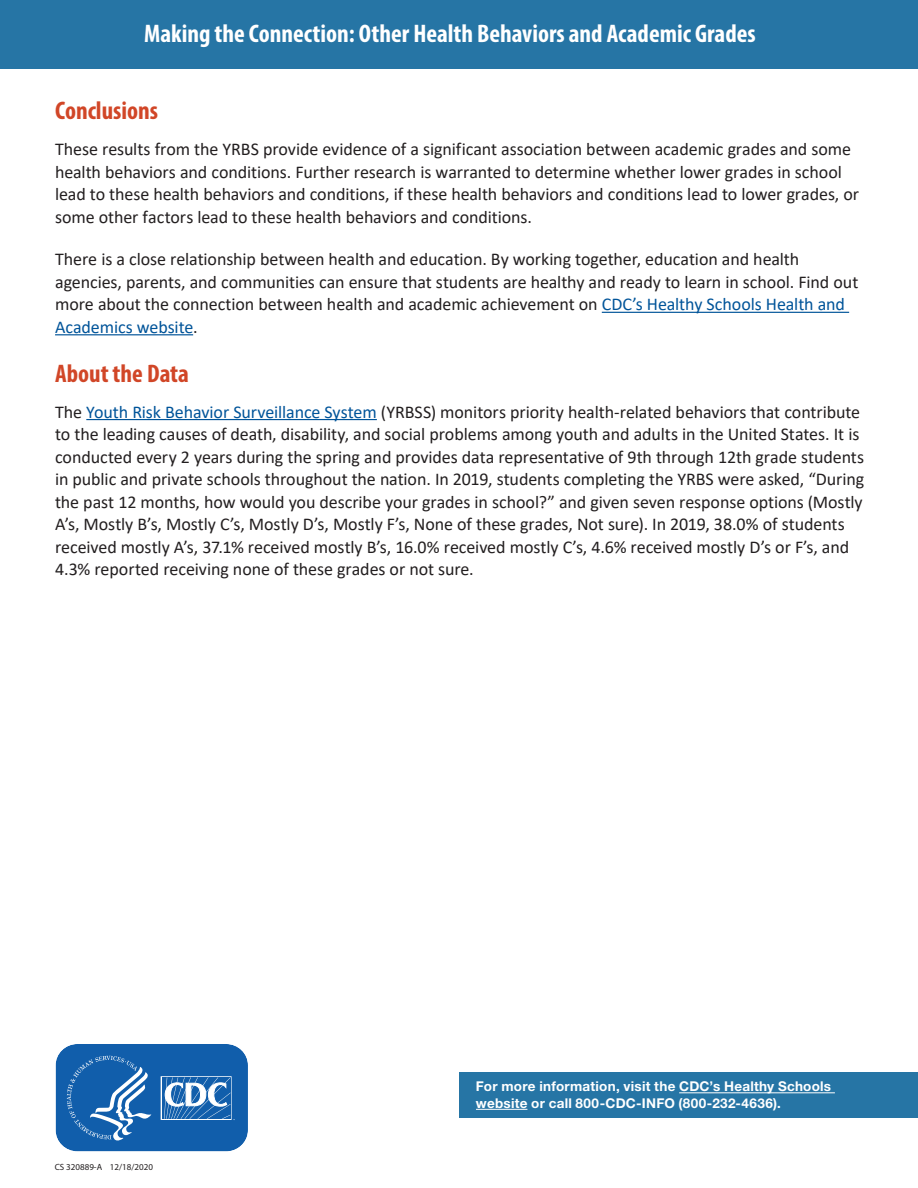
<style>
.page{position:relative;width:918px;height:1188px;background:#fff}
.page>*{position:absolute;margin:0;border:0;box-sizing:border-box;transform-origin:0 0}
.H2_Center_White{font:700 condensed 25.5px "Myriad Pro";color:#fff}
.t1{font:700 condensed 25.5px "Myriad Pro";color:#d14627}
.p_Calibri{font:18px/22.5px "Calibri";letter-spacing:-.005em;color:#231f20}
.P_Calibri_4{font:700 13.5px/16.5px "Helvetica Neue LT Std";letter-spacing:.02em;color:#fff}
.t2{font:9px "Myriad Pro";color:#231f20}
.s1{font-size:22.5px;color:#2675a5}
.s2{color:#005499}
</style>
<div class="page">
<div style="left:0;top:0;width:918px;height:69px;background:#2675a5"></div>
<div style="left:459px;top:1072px;width:459px;height:46px;background:#2675a5"></div>
<hr style="left:602px;top:312px;width:247px;height:1px;background:#005499">
<hr style="left:55px;top:334px;width:138px;height:1px;background:#005499">
<hr style="left:86px;top:419px;width:291px;height:1px;background:#005499">
<hr style="left:679px;top:1092px;width:156px;height:1px;background:#fff">
<hr style="left:476px;top:1109px;width:51px;height:1px;background:#fff">
<svg style="left:55px;top:1044px;width:193px;height:108px;background:#3174b6"></svg>
<h2 class="H2_Center_White" style="left:144px;top:18px;width:633px">Making the Connection: Other Health Behaviors and Academic Grades<span class="s1">he</span></h2>
<h2 class="t1" style="left:55px;top:95px;width:104px">Conclusions</h2>
<p class="p_Calibri" style="left:55px;top:137px;width:806px">These results from the YRBS provide evidence of a significant association between academic grades and some health behaviors and conditions. Further research is warranted to determine whether lower grades in school lead to these health behaviors and conditions, if these health behaviors and conditions lead to lower grades, or some other factors lead to these health behaviors and conditions.</p>
<p class="p_Calibri" style="left:55px;top:248px;width:805px">There is a close relationship between health and education. By working together, education and health agencies, parents, and communities can ensure that students are healthy and ready to learn in school. Find out more about the connection between health and academic achievement on <span class="s2">CDC’s Healthy Schools Health and Academics website</span>.</p>
<h2 class="t1" style="left:55px;top:357px;width:135px">About the Data</h2>
<p class="p_Calibri" style="left:55px;top:400px;width:811px">The <span class="s2">Youth Risk Behavior Surveillance System</span> (YRBSS) monitors priority health-related behaviors that contribute to the leading causes of death, disability, and social problems among youth and adults in the United States. It is conducted every 2 years during the spring and provides data representative of 9th through 12th grade students in public and private schools throughout the nation. In 2019, students completing the YRBS were asked, “During the past 12 months, how would you describe your grades in school?” and given seven response options (Mostly A’s, Mostly B’s, Mostly C’s, Mostly D’s, Mostly F’s, None of these grades, Not sure). In 2019, 38.0% of students received mostly A’s, 37.1% received mostly B’s, 16.0% received mostly C’s, 4.6% received mostly D’s or F’s, and 4.3% reported receiving none of these grades or not sure.</p>
<p class="t2" style="left:55px;top:1161px;width:100px">CS 320889-A 12/18/2020</p>
<p class="P_Calibri_4" style="left:476px;top:1078px;width:357px">For more information, visit the CDC’s Healthy Schools website or call 800-CDC-INFO (800-232-4636).</p>
</div>
